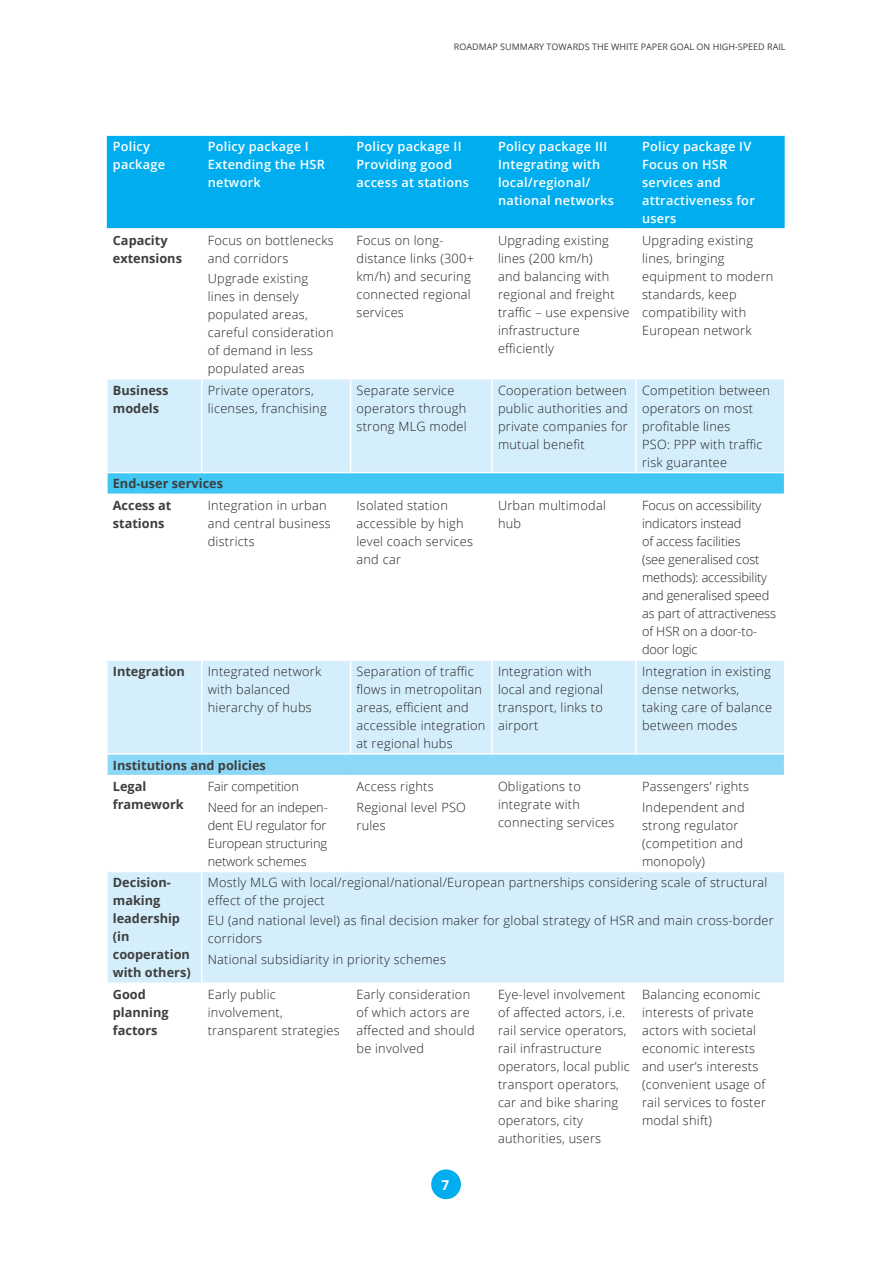
<style>
.page{position:relative;width:893px;height:1263px;background:#fff}
.page>*{position:absolute;margin:0;border:0;box-sizing:border-box;transform-origin:0 0}
.t1{font:700 13.5px "Open Sans";color:#fff}
.TD{font:300 12.75px/18px "Open Sans";letter-spacing:.02em;color:#231f20}
.TH{font:600 12.75px/18px "Open Sans";letter-spacing:.02em;color:#fff}
.TD-2{font:700 12.75px/18px "Open Sans";color:#3e3e3f}
.TD-3{font:300 12.75px/18px "Open Sans";letter-spacing:-.01em;color:#231f20}
.t2{font:9px "Open Sans";color:#3e3e3f}
</style>
<div class="page">
<div style="left:431px;top:1169px;width:30px;height:30px;background:#00aeef;border-radius:50%"></div>
<div style="left:107px;top:136px;width:678px;height:92px;background:#00aeef"></div>
<svg style="left:108px;top:379px;width:676px;height:603px"></svg>
<div style="left:107px;top:473px;width:678px;height:21px;background:#40c7f4"></div>
<div style="left:108px;top:661px;width:676px;height:92px;background:#d4effb"></div>
<div style="left:107px;top:754px;width:678px;height:22px;background:#8dd7f7"></div>
<hr style="left:201px;top:379px;width:2px;height:93px;background:#fff">
<hr style="left:350px;top:379px;width:1px;height:93px;background:#fff">
<hr style="left:491px;top:379px;width:2px;height:93px;background:#fff">
<hr style="left:635px;top:379px;width:2px;height:93px;background:#fff">
<hr style="left:106px;top:473px;width:2px;height:21px;background:#fff">
<hr style="left:202px;top:472px;width:148px;height:1px;background:#fff">
<hr style="left:350px;top:472px;width:142px;height:1px;background:#fff">
<hr style="left:492px;top:472px;width:144px;height:1px;background:#fff">
<hr style="left:636px;top:472px;width:149px;height:1px;background:#fff">
<svg style="left:784px;top:473px;width:1px;height:21px"></svg>
<hr style="left:106px;top:494px;width:96px;height:1px;background:#fff">
<hr style="left:202px;top:494px;width:148px;height:1px;background:#fff">
<hr style="left:201px;top:495px;width:2px;height:164px;background:#fff">
<hr style="left:350px;top:494px;width:142px;height:1px;background:#fff">
<hr style="left:350px;top:495px;width:1px;height:164px;background:#fff">
<hr style="left:492px;top:494px;width:144px;height:1px;background:#fff">
<hr style="left:491px;top:495px;width:2px;height:164px;background:#fff">
<hr style="left:636px;top:494px;width:149px;height:1px;background:#fff">
<hr style="left:635px;top:495px;width:2px;height:164px;background:#fff">
<hr style="left:106px;top:659px;width:96px;height:2px;background:#fff">
<hr style="left:202px;top:659px;width:148px;height:2px;background:#fff">
<hr style="left:201px;top:661px;width:2px;height:92px;background:#fff">
<hr style="left:350px;top:659px;width:142px;height:2px;background:#fff">
<hr style="left:350px;top:661px;width:1px;height:92px;background:#fff">
<hr style="left:492px;top:659px;width:144px;height:2px;background:#fff">
<hr style="left:491px;top:661px;width:2px;height:92px;background:#fff">
<hr style="left:636px;top:659px;width:149px;height:2px;background:#fff">
<hr style="left:635px;top:661px;width:2px;height:92px;background:#fff">
<hr style="left:106px;top:755px;width:2px;height:20px;background:#fff">
<svg style="left:784px;top:755px;width:1px;height:20px"></svg>
<hr style="left:201px;top:776px;width:2px;height:95px;background:#fff">
<hr style="left:350px;top:776px;width:1px;height:95px;background:#fff">
<hr style="left:491px;top:776px;width:2px;height:95px;background:#fff">
<hr style="left:635px;top:776px;width:2px;height:95px;background:#fff">
<hr style="left:106px;top:871px;width:96px;height:1px;background:#fff">
<hr style="left:202px;top:871px;width:148px;height:1px;background:#fff">
<hr style="left:201px;top:872px;width:2px;height:110px;background:#fff">
<hr style="left:350px;top:871px;width:142px;height:1px;background:#fff">
<hr style="left:492px;top:871px;width:144px;height:1px;background:#fff">
<hr style="left:636px;top:871px;width:149px;height:1px;background:#fff">
<hr style="left:106px;top:472px;width:96px;height:1px;background:#fff">
<hr style="left:106px;top:753px;width:96px;height:2px;background:#fff">
<hr style="left:202px;top:753px;width:148px;height:2px;background:#fff">
<hr style="left:350px;top:753px;width:142px;height:2px;background:#fff">
<hr style="left:492px;top:753px;width:144px;height:2px;background:#fff">
<hr style="left:636px;top:753px;width:149px;height:2px;background:#fff">
<hr style="left:106px;top:775px;width:96px;height:1px;background:#fff">
<hr style="left:202px;top:775px;width:148px;height:1px;background:#fff">
<hr style="left:350px;top:775px;width:142px;height:1px;background:#fff">
<hr style="left:492px;top:775px;width:144px;height:1px;background:#fff">
<hr style="left:636px;top:775px;width:149px;height:1px;background:#fff">
<p class="t2" style="left:454px;top:41px;width:333px">ROADMAP SUMMARY TOWARDS THE WHITE PAPER GOAL ON HIGH-SPEED RAIL</p>
<p class="TH" style="left:113px;top:137px;width:54px">Policy package</p>
<p class="TH" style="left:208px;top:137px;width:119px">Policy package I<br>Extending the HSR network</p>
<p class="TH" style="left:356px;top:137px;width:114px">Policy package II<br>Providing good access at stations</p>
<p class="TH" style="left:498px;top:137px;width:117px">Policy package III<br>Integrating with local/regional/ national networks</p>
<p class="TH" style="left:642px;top:137px;width:114px">Policy package IV<br>Focus on HSR services and attractiveness for users</p>
<p class="TD-2" style="left:113px;top:231px;width:71px">Capacity extensions</p>
<p class="TD" style="left:208px;top:231px;width:128px">Focus on bottlenecks and corridors</p>
<p class="TD" style="left:208px;top:269px;width:127px">Upgrade existing lines in densely populated areas, careful consideration of demand in less populated areas</p>
<p class="TD" style="left:356px;top:231px;width:119px">Focus on long&shy;distance links (300+ km/h) and securing connected regional services</p>
<p class="TD" style="left:498px;top:231px;width:133px">Upgrading existing lines (200 km/h)<br>and balancing with regional and freight traffic – use expensive infrastructure efficiently</p>
<p class="TD" style="left:642px;top:231px;width:133px">Upgrading existing lines, bringing equipment to modern standards, keep compatibility with<br>European network</p>
<p class="TD-2" style="left:113px;top:381px;width:57px">Business models</p>
<p class="TD" style="left:208px;top:381px;width:120px">Private operators, licenses, franchising</p>
<p class="TD" style="left:356px;top:381px;width:112px">Separate service operators through strong MLG model</p>
<p class="TD" style="left:498px;top:381px;width:131px;text-align:justify">Cooperation between public authorities and private companies for mutual benefit</p>
<p class="TD" style="left:642px;top:381px;width:130px">Competition between operators on most profitable lines<br>PSO: PPP with traffic risk guarantee</p>
<p class="TD-2" style="left:113px;top:474px;width:112px">End-user services</p>
<p class="TD-2" style="left:113px;top:496px;width:60px">Access at stations</p>
<p class="TD" style="left:208px;top:496px;width:125px">Integration in urban and central business districts</p>
<p class="TD" style="left:356px;top:496px;width:118px">Isolated station accessible by high level coach services and car</p>
<p class="TD" style="left:498px;top:496px;width:109px">Urban multimodal hub</p>
<p class="TD-3" style="left:642px;top:496px;width:135px">Focus on accessibility indicators instead<br>of access facilities<br>(see generalised cost methods): accessibility and generalised speed as part of attractiveness of HSR on a door-to&shy;door logic</p>
<p class="TD-2" style="left:113px;top:662px;width:74px">Integration</p>
<p class="TD" style="left:208px;top:662px;width:115px">Integrated network with balanced hierarchy of hubs</p>
<p class="TD" style="left:356px;top:662px;width:130px">Separation of traffic flows in metropolitan areas, efficient and accessible integration at regional hubs</p>
<p class="TD" style="left:498px;top:662px;width:107px">Integration with local and regional transport, links to airport</p>
<p class="TD" style="left:642px;top:662px;width:132px">Integration in existing dense networks, taking care of balance between modes</p>
<p class="TD-2" style="left:113px;top:756px;width:155px">Institutions and policies</p>
<p class="TD-2" style="left:113px;top:777px;width:72px">Legal framework</p>
<p class="TD-3" style="left:208px;top:777px;width:93px">Fair competition</p>
<p class="TD" style="left:356px;top:777px;width:79px">Access rights</p>
<p class="TD" style="left:356px;top:797px;width:111px">Regional level PSO rules</p>
<p class="TD" style="left:498px;top:777px;width:118px">Obligations to integrate with connecting services</p>
<p class="TD" style="left:642px;top:777px;width:108px">Passengers’ rights</p>
<p class="TD" style="left:208px;top:797px;width:122px;text-align:justify">Need for an indepen&shy;dent EU regulator for European structuring network schemes</p>
<p class="TD" style="left:642px;top:797px;width:104px">Independent and strong regulator (competition and monopoly)</p>
<p class="TD-2" style="left:113px;top:873px;width:79px">Decision&shy;making leadership (in cooperation with others)</p>
<p class="TD" style="left:208px;top:873px;width:561px">Mostly MLG with local/regional/national/European partnerships considering scale of structural effect of the project</p>
<p class="TD" style="left:208px;top:911px;width:567px">EU (and national level) as final decision maker for global strategy of HSR and main cross-border corridors</p>
<p class="TD" style="left:208px;top:949px;width:240px">National subsidiarity in priority schemes</p>
<p class="TD-2" style="left:113px;top:985px;width:57px">Good planning factors</p>
<p class="TD" style="left:208px;top:985px;width:133px">Early public involvement, transparent strategies</p>
<p class="TD" style="left:356px;top:985px;width:120px">Early consideration of which actors are affected and should be involved</p>
<p class="TD" style="left:498px;top:985px;width:133px">Eye-level involvement of affected actors, i.e. rail service operators, rail infrastructure operators, local public transport operators, car and bike sharing operators, city authorities, users</p>
<p class="TD" style="left:642px;top:985px;width:125px">Balancing economic interests of private actors with societal economic interests and user’s interests (convenient usage of rail services to foster modal shift)</p>
<p class="t1" style="left:442px;top:1175px;width:9px">7</p>
</div>
